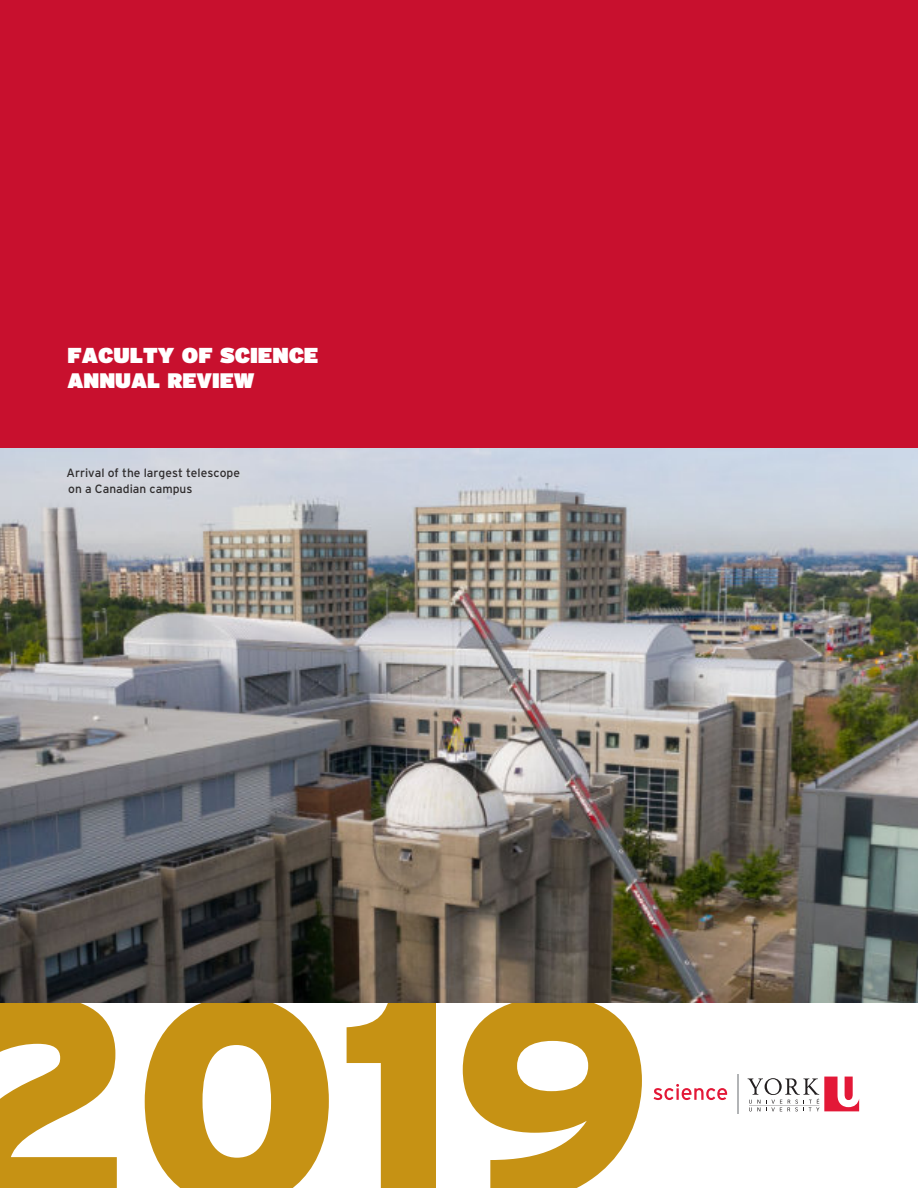
<style>
.page{position:relative;width:918px;height:1188px;background:#fff}
.page>*{position:absolute;margin:0;border:0;box-sizing:border-box;transform-origin:0 0}
.t1{font:900 290.4px "Interstate";color:#c69214}
.t2{font:900 21.6px "Interstate";color:#fff}
.t3{font:900 21px "Interstate";color:#fff}
.t4{font:12px/16.5px "Interstate";color:#2f2c2d}
</style>
<div class="page">
<svg style="left:653px;top:1074px;width:207px;height:40px"></svg>
<div style="left:0;top:0;width:918px;height:448px;background:#c8102e"></div>
<img style="left:0;top:448px;width:918px;height:555px">
<h2 class="t2" style="left:68px;top:346px;width:252px">FACULTY OF SCIENCE</h2>
<h3 class="t3" style="left:68px;top:371px;width:189px">ANNUAL REVIEW</h3>
<p class="t4" style="left:67px;top:465px;width:175px">Arrival of the largest telescope on a Canadian campus</p>
<h1 class="t1" style="left:-65px;top:971px;width:720px">2019</h1>
</div>
